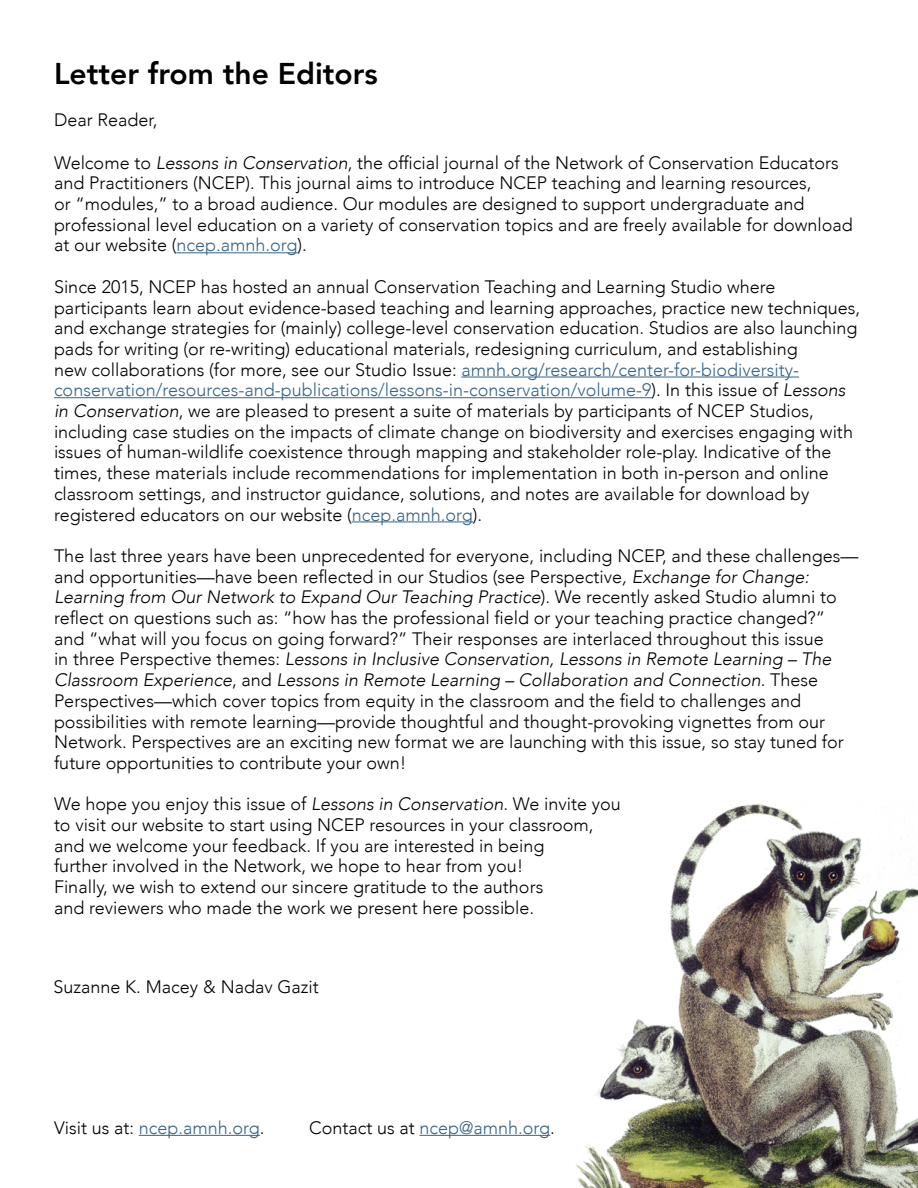
<style>
.page{position:relative;width:918px;height:1188px;background:#fff}
.page>*{position:absolute;margin:0;border:0;box-sizing:border-box;transform-origin:0 0}
.Heading{font:800 30px "Avenir";color:#000}
.Paragraph__Accesibil{font:300 18px/20.7px "Avenir";color:#000}
.t1{font:300 18px "Avenir";color:#366388}
.s1{font-style:italic}
.s2{color:#366388}
.s3{color:#000}
</style>
<div class="page">
<img style="left:576px;top:802px;width:342px;height:386px">
<hr style="left:176px;top:252px;width:122px;height:1px;background:#366388">
<hr style="left:461px;top:377px;width:338px;height:1px;background:#366388">
<hr style="left:54px;top:397px;width:598px;height:1px;background:#366388">
<hr style="left:352px;top:521px;width:121px;height:1px;background:#366388">
<hr style="left:419px;top:1135px;width:131px;height:1px;background:#366388">
<hr style="left:139px;top:1135px;width:121px;height:1px;background:#366388">
<p class="Heading" style="left:54px;top:50px;width:325px">Letter from the Editors</p>
<p class="Paragraph__Accesibil" style="left:54px;top:110px;width:105px">Dear Reader,</p>
<p class="Paragraph__Accesibil" style="left:54px;top:152px;width:800px">Welcome to <span class="s1">Lessons in Conservation</span>, the official journal of the Network of Conservation Educators and Practitioners (NCEP). This journal aims to introduce NCEP teaching and learning resources,<br>or “modules,” to a broad audience. Our modules are designed to support undergraduate and professional level education on a variety of conservation topics and are freely available for download at our website (<span class="s2">ncep.amnh.org</span>).</p>
<p class="Paragraph__Accesibil" style="left:54px;top:276px;width:808px">Since 2015, NCEP has hosted an annual Conservation Teaching and Learning Studio where participants learn about evidence-based teaching and learning approaches, practice new techniques, and exchange strategies for (mainly) college-level conservation education. Studios are also launching pads for writing (or re-writing) educational materials, redesigning curriculum, and establishing<br>new collaborations (for more, see our Studio Issue: <span class="s2">amnh.org/research/center-for-biodiversity&shy;conservation/resources-and-publications/lessons-in-conservation/volume-9</span>). In this issue of <span class="s1">Lessons in Conservation</span>, we are pleased to present a suite of materials by participants of NCEP Studios, including case studies on the impacts of climate change on biodiversity and exercises engaging with issues of human-wildlife coexistence through mapping and stakeholder role-play. Indicative of the times, these materials include recommendations for implementation in both in-person and online classroom settings, and instructor guidance, solutions, and notes are available for download by registered educators on our website (<span class="s2">ncep.amnh.org</span>).</p>
<p class="Paragraph__Accesibil" style="left:54px;top:545px;width:806px">The last three years have been unprecedented for everyone, including NCEP, and these challenges— and opportunities—have been reflected in our Studios (see Perspective<span class="s1">, Exchange for Change:<br>Learning from Our Network to Expand Our Teaching Practice</span>). We recently asked Studio alumni to reflect on questions such as: “how has the professional field or your teaching practice changed?” and “what will you focus on going forward?” Their responses are interlaced throughout this issue<br>in three Perspective themes: <span class="s1">Lessons in Inclusive Conservation, Lessons in Remote Learning – The Classroom Experience</span>, and <span class="s1">Lessons in Remote Learning – Collaboration and Connection</span>. These Perspectives—which cover topics from equity in the classroom and the field to challenges and possibilities with remote learning—provide thoughtful and thought-provoking vignettes from our Network. Perspectives are an exciting new format we are launching with this issue, so stay tuned for future opportunities to contribute your own!</p>
<p class="Paragraph__Accesibil" style="left:54px;top:794px;width:568px">We hope you enjoy this issue of <span class="s1">Lessons in Conservation</span>. We invite you to visit our website to start using NCEP resources in your classroom, and we welcome your feedback. If you are interested in being<br>further involved in the Network, we hope to hear from you!<br>Finally, we wish to extend our sincere gratitude to the authors<br>and reviewers who made the work we present here possible.</p>
<p class="Paragraph__Accesibil" style="left:54px;top:977px;width:267px">Suzanne K. Macey &amp; Nadav Gazit</p>
<p class="t1" style="left:54px;top:1117px;width:212px"><span class="s3">Visit us at:</span> ncep.amnh.org<span class="s3">.</span></p>
<p class="t1" style="left:309px;top:1117px;width:247px"><span class="s3">Contact us at</span> ncep@amnh.org<span class="s3">.</span></p>
</div>
